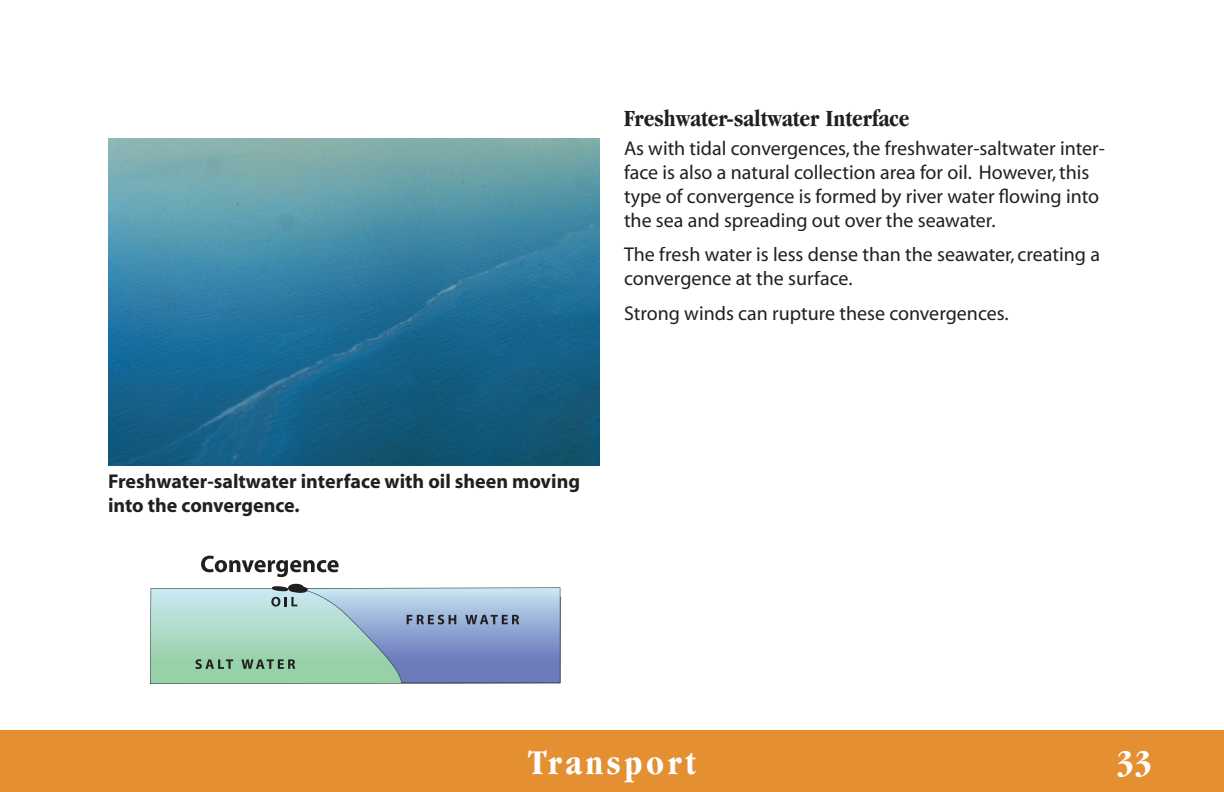
<style>
.page{position:relative;width:1224px;height:792px;background:#fff}
.page>*{position:absolute;margin:0;border:0;box-sizing:border-box;transform-origin:0 0}
.t1{font:700 condensed 36px "Garamond";letter-spacing:.1em;color:#fff}
.t2{font:700 condensed 24px "Garamond";color:#231f20}
.t3{font:20px/24px "Myriad";color:#231f20}
.t4{font:700 20px/24px "Myriad";color:#231f20}
</style>
<div class="page">
<div style="left:0;top:730px;width:1224px;height:62px;background:#e49032"></div>
<svg style="left:201px;top:556px;width:138px;height:21px"></svg>
<svg style="left:150px;top:588px;width:410px;height:96px;background:#a9d4c1"></svg>
<svg style="left:195px;top:659px;width:38px;height:10px"></svg>
<svg style="left:241px;top:584px;width:319px;height:99px;background:#99b6c6"></svg>
<img style="left:108px;top:138px;width:492px;height:328px">
<p class="t2" style="left:624px;top:105px;width:287px">Freshwater-saltwater Interface</p>
<p class="t3" style="left:624px;top:137px;width:482px">As with tidal convergences, the freshwater-saltwater inter&shy;face is also a natural collection area for oil. However, this type of convergence is formed by river water flowing into the sea and spreading out over the seawater.</p>
<p class="t3" style="left:624px;top:244px;width:477px">The fresh water is less dense than the seawater, creating a convergence at the surface.</p>
<p class="t3" style="left:624px;top:302px;width:386px">Strong winds can rupture these convergences.</p>
<p class="t4" style="left:108px;top:470px;width:474px">Freshwater-saltwater interface with oil sheen moving into the convergence.</p>
<h1 class="t1" style="left:529px;top:742px;width:168px">Transport</h1>
<h1 class="t1" style="left:1116px;top:742px;width:37px">33</h1>
</div>
